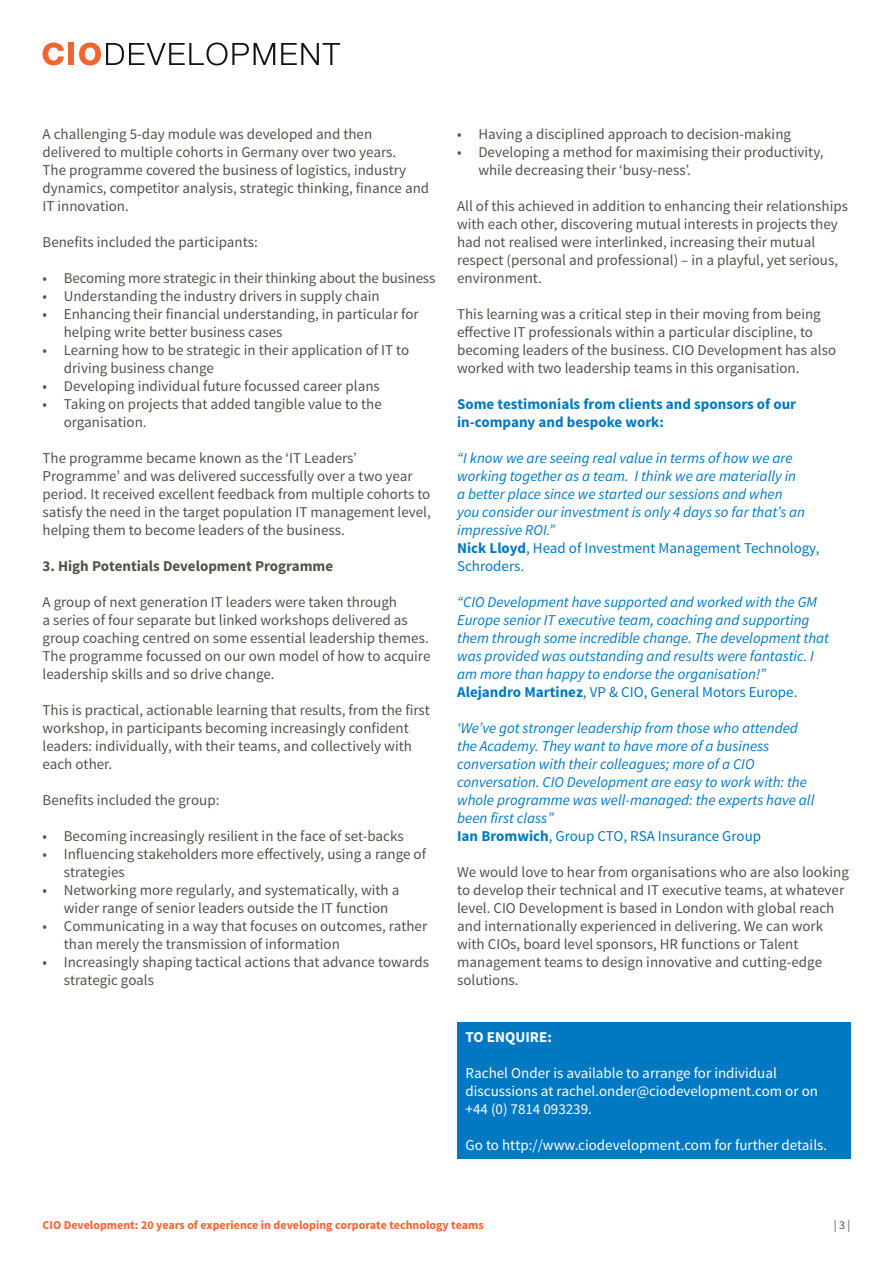
<style>
.page{position:relative;width:893px;height:1263px;background:#fff}
.page>*{position:absolute;margin:0;border:0;box-sizing:border-box;transform-origin:0 0}
.t1{font:15px/18px "Source Sans Pro";color:#535249}
.t2{font:italic 15px/18px "Source Sans Pro";color:#0079c2}
.t3{font:15px/18px "Source Sans Pro";color:#fff}
.t4{font:700 15px/18px "Source Sans Pro";color:#0079c2}
.t5{font:700 15px "Source Sans Pro";color:#535249}
.t6{font:700 15px "Source Sans Pro";color:#fff}
.t7{font:700 12px "Source Sans Pro";color:#f26430}
.t8{font:12px "Source Sans Pro";color:#535249}
.s1{font-weight:700;font-style:normal}
.s2{font-style:normal}
</style>
<div class="page">
<svg style="left:43px;top:43px;width:21px;height:22px"></svg>
<div style="left:68px;top:43px;width:6px;height:22px;background:#f26430"></div>
<svg style="left:79px;top:43px;width:196px;height:22px"></svg>
<svg style="left:281px;top:43px;width:59px;height:22px"></svg>
<div style="left:457px;top:1023px;width:393px;height:136px;background:#0079c2"></div>
<p class="t1" style="left:43px;top:125px;width:388px">A challenging 5-day module was developed and then delivered to multiple cohorts in Germany over two years.<br>The programme covered the business of logistics, industry dynamics, competitor analysis, strategic thinking, finance and IT innovation.</p>
<p class="t1" style="left:43px;top:233px;width:217px">Benefits included the participants:</p>
<p class="t1" style="left:43px;top:269px;width:394px">• Becoming more strategic in their thinking about the business</p>
<p class="t1" style="left:43px;top:287px;width:339px">• Understanding the industry drivers in supply chain</p>
<p class="t1" style="left:64px;top:305px;width:356px;text-indent:-21px">• Enhancing their financial understanding, in particular for helping write better business cases</p>
<p class="t1" style="left:64px;top:341px;width:347px;text-indent:-21px">• Learning how to be strategic in their application of IT to driving business change</p>
<p class="t1" style="left:43px;top:377px;width:339px">• Developing individual future focussed career plans</p>
<p class="t1" style="left:64px;top:395px;width:320px;text-indent:-21px">• Taking on projects that added tangible value to the organisation.</p>
<p class="t1" style="left:43px;top:449px;width:390px">The programme became known as the ‘IT Leaders’ Programme’ and was delivered successfully over a two year period. It received excellent feedback from multiple cohorts to satisfy the need in the target population IT management level, helping them to become leaders of the business.</p>
<p class="t5" style="left:43px;top:556px;width:292px">3. High Potentials Development Programme</p>
<p class="t1" style="left:43px;top:593px;width:389px">A group of next generation IT leaders were taken through<br>a series of four separate but linked workshops delivered as group coaching centred on some essential leadership themes.<br>The programme focussed on our own model of how to acquire leadership skills and so drive change.</p>
<p class="t1" style="left:43px;top:701px;width:389px">This is practical, actionable learning that results, from the first workshop, in participants becoming increasingly confident leaders: individually, with their teams, and collectively with each other.</p>
<p class="t1" style="left:43px;top:791px;width:178px">Benefits included the group:</p>
<p class="t1" style="left:43px;top:827px;width:363px">• Becoming increasingly resilient in the face of set-backs</p>
<p class="t1" style="left:64px;top:845px;width:364px;text-indent:-21px">• Influencing stakeholders more effectively, using a range of strategies</p>
<p class="t1" style="left:64px;top:881px;width:337px;text-indent:-21px">• Networking more regularly, and systematically, with a wider range of senior leaders outside the IT function</p>
<p class="t1" style="left:64px;top:917px;width:365px;text-indent:-21px">• Communicating in a way that focuses on outcomes, rather than merely the transmission of information</p>
<p class="t1" style="left:64px;top:953px;width:367px;text-indent:-21px">• Increasingly shaping tactical actions that advance towards strategic goals</p>
<p class="t1" style="left:457px;top:125px;width:335px">• Having a disciplined approach to decision-making</p>
<p class="t1" style="left:478px;top:143px;width:347px;text-indent:-21px">• Developing a method for maximising their productivity, while decreasing their ‘busy-ness’.</p>
<p class="t1" style="left:457px;top:197px;width:392px">All of this achieved in addition to enhancing their relationships with each other, discovering mutual interests in projects they had not realised were interlinked, increasing their mutual respect (personal and professional) – in a playful, yet serious, environment.</p>
<p class="t1" style="left:457px;top:305px;width:381px">This learning was a critical step in their moving from being effective IT professionals within a particular discipline, to becoming leaders of the business. CIO Development has also worked with two leadership teams in this organisation.</p>
<p class="t4" style="left:457px;top:395px;width:341px">Some testimonials from clients and sponsors of our in-company and bespoke work:</p>
<p class="t2" style="left:457px;top:449px;width:364px">“I know we are seeing real value in terms of how we are working together as a team. I think we are materially in<br>a better place since we started our sessions and when<br>you consider our investment is only 4 days so far that’s an impressive ROI.”<br><span class="s1">Nick Lloyd</span><span class="s2">, Head of Investment Management Technology, Schroders.</span></p>
<p class="t2" style="left:457px;top:593px;width:374px">“CIO Development have supported and worked with the GM Europe senior IT executive team, coaching and supporting them through some incredible change. The development that was provided was outstanding and results were fantastic. I am more than happy to endorse the organisation!” <span class="s1">Alejandro Martinez</span><span class="s2">, VP &amp; CIO, General Motors Europe.</span></p>
<p class="t2" style="left:457px;top:719px;width:359px">‘We’ve got stronger leadership from those who attended the Academy. They want to have more of a business conversation with their colleagues; more of a CIO conversation. CIO Development are easy to work with: the whole programme was well-managed: the experts have all been first class”<br><span class="s1">Ian Bromwich</span><span class="s2">, Group CTO, RSA Insurance Group</span></p>
<p class="t1" style="left:457px;top:863px;width:393px">We would love to hear from organisations who are also looking to develop their technical and IT executive teams, at whatever level. CIO Development is based in London with global reach and internationally experienced in delivering. We can work with CIOs, board level sponsors, HR functions or Talent management teams to design innovative and cutting-edge solutions.</p>
<p class="t6" style="left:466px;top:1028px;width:88px">TO ENQUIRE:</p>
<p class="t3" style="left:466px;top:1065px;width:354px">Rachel Onder is available to arrange for individual discussions at rachel.onder@ciodevelopment.com or on +44 (0) 7814 093239.</p>
<p class="t3" style="left:466px;top:1137px;width:363px">Go to http://www.ciodevelopment.com for further details.</p>
<p class="t7" style="left:43px;top:1218px;width:443px">CIO Development: 20 years of experience in developing corporate technology teams</p>
<p class="t8" style="left:834px;top:1218px;width:18px">| 3 |</p>
</div>
